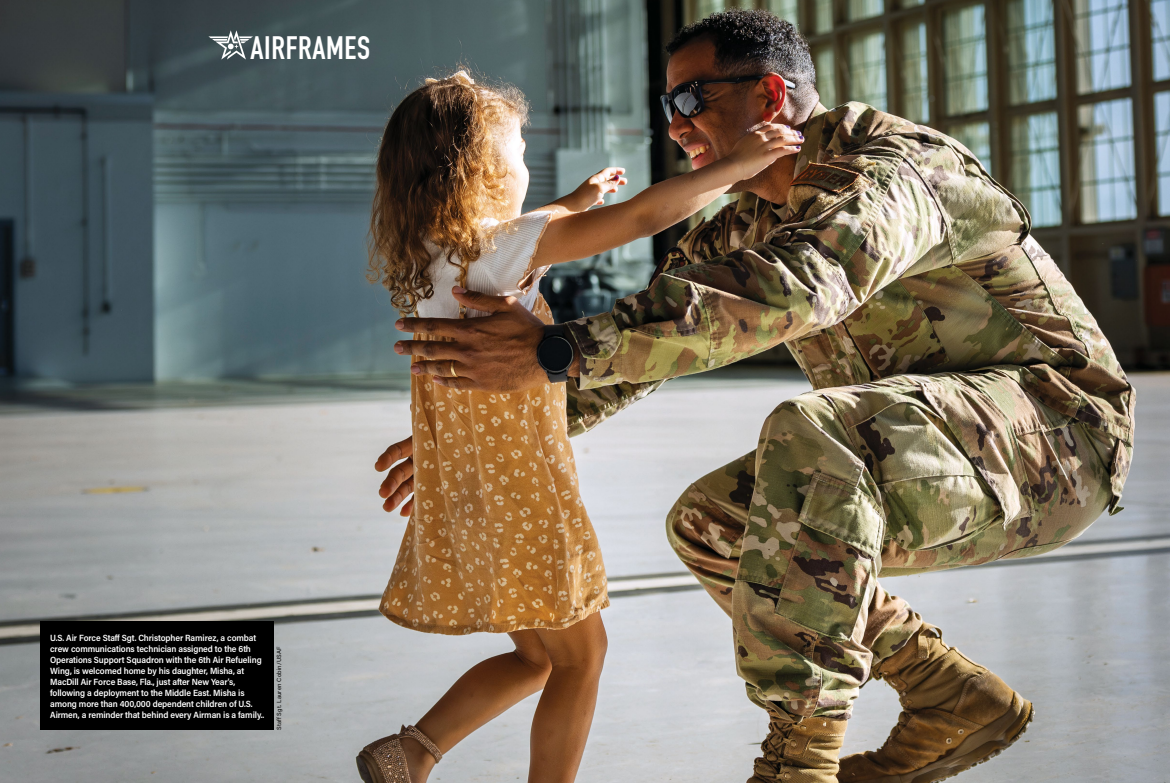
<style>
.page{position:relative;width:1170px;height:783px;background:#fff}
.page>*{position:absolute;margin:0;border:0;box-sizing:border-box;transform-origin:0 0}
.t1{font:700 32px "DIN Condensed";letter-spacing:.02em;color:#fff}
.t2{font:600 9px/11px "Acumin Pro Semi Cond";letter-spacing:-.015em;color:#fff}
.t3{font:6px "Acumin Pro";letter-spacing:.03em;color:#000}
</style>
<div class="page">
<img style="left:0;top:0;width:1170px;height:783px">
<div style="left:40px;top:621px;width:233px;height:109px;background:#000"></div>
<svg style="left:208px;top:30px;width:45px;height:30px"></svg>
<h1 class="t1" style="left:251px;top:27px;width:121px">AIRFRAMES</h1>
<p class="t2" style="left:50px;top:632px;width:215px">U.S. Air Force Staff Sgt. Christopher Ramirez, a combat crew communications technician assigned to the 6th Operations Support Squadron with the 6th Air Refueling Wing, is welcomed home by his daughter, Misha, at MacDill Air Force Base, Fla., just after New Year’s, following a deployment to the Middle East. Misha is among more than 400,000 dependent children of U.S.<br>Airmen, a reminder that behind every Airman is a family..</p>
<p class="t3" style="left:275px;top:730px;width:85px;rotate:-90deg">Staff Sgt. Lauren Cobin/USAF</p>
</div>
